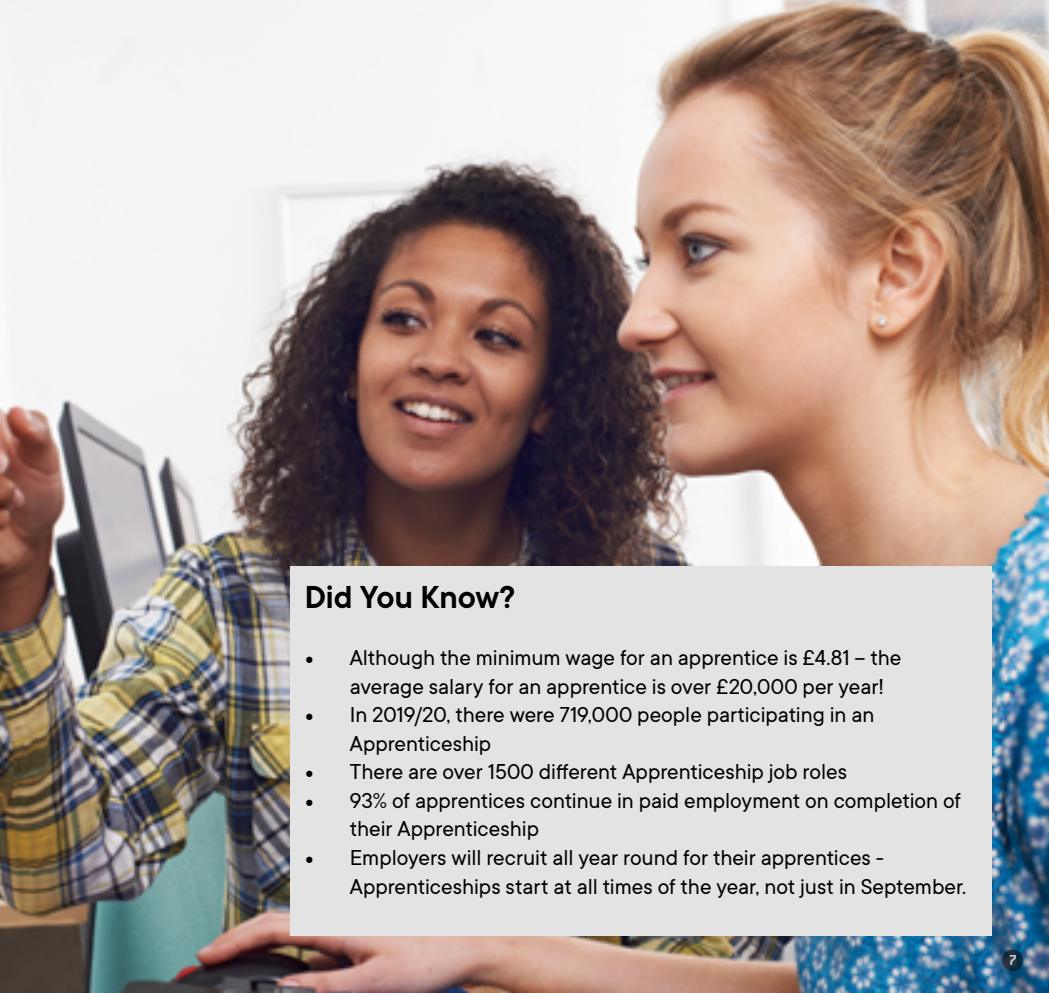
<style>
.page{position:relative;width:1049px;height:993px;background:#fff}
.page>*{position:absolute;margin:0;border:0;box-sizing:border-box;transform-origin:0 0}
.t1{font:600 35px "TT Commons";letter-spacing:-.005em;color:#000}
.t2{font:23.75px/28.5px "TT Commons";color:#000}
.t3{font:700 16.25px "Conduit ITC";color:#fff}
.s1{font-family:"Minion Pro"}
</style>
<div class="page">
<img style="left:0;top:0;width:1049px;height:992px">
<div style="left:291px;top:566px;width:701px;height:369px;background:#e3e3e3"></div>
<svg style="left:1002px;top:949px;width:21px;height:21px"></svg>
<h1 class="t1" style="left:305px;top:575px;width:212px">Did You Know?</h1>
<p class="t2" style="left:350px;top:642px;width:553px;text-indent:-45px"><span class="s1">•</span> Although the minimum wage for an apprentice is £4.81 – the average salary for an apprentice is over £20,000 per year!</p>
<p class="t2" style="left:350px;top:699px;width:526px;text-indent:-45px"><span class="s1">•</span> In 2019/20, there were 719,000 people participating in an<br>Apprenticeship</p>
<p class="t2" style="left:305px;top:756px;width:544px"><span class="s1">•</span> There are over 1500 different Apprenticeship job roles</p>
<p class="t2" style="left:350px;top:785px;width:613px;text-indent:-45px"><span class="s1">•</span> 93% of apprentices continue in paid employment on completion of their Apprenticeship</p>
<p class="t2" style="left:350px;top:842px;width:618px;text-indent:-45px"><span class="s1">•</span> Employers will recruit all year round for their apprentices -<br>Apprenticeships start at all times of the year, not just in September.</p>
<p class="t3" style="left:1008px;top:950px;width:10px">7</p>
</div>
